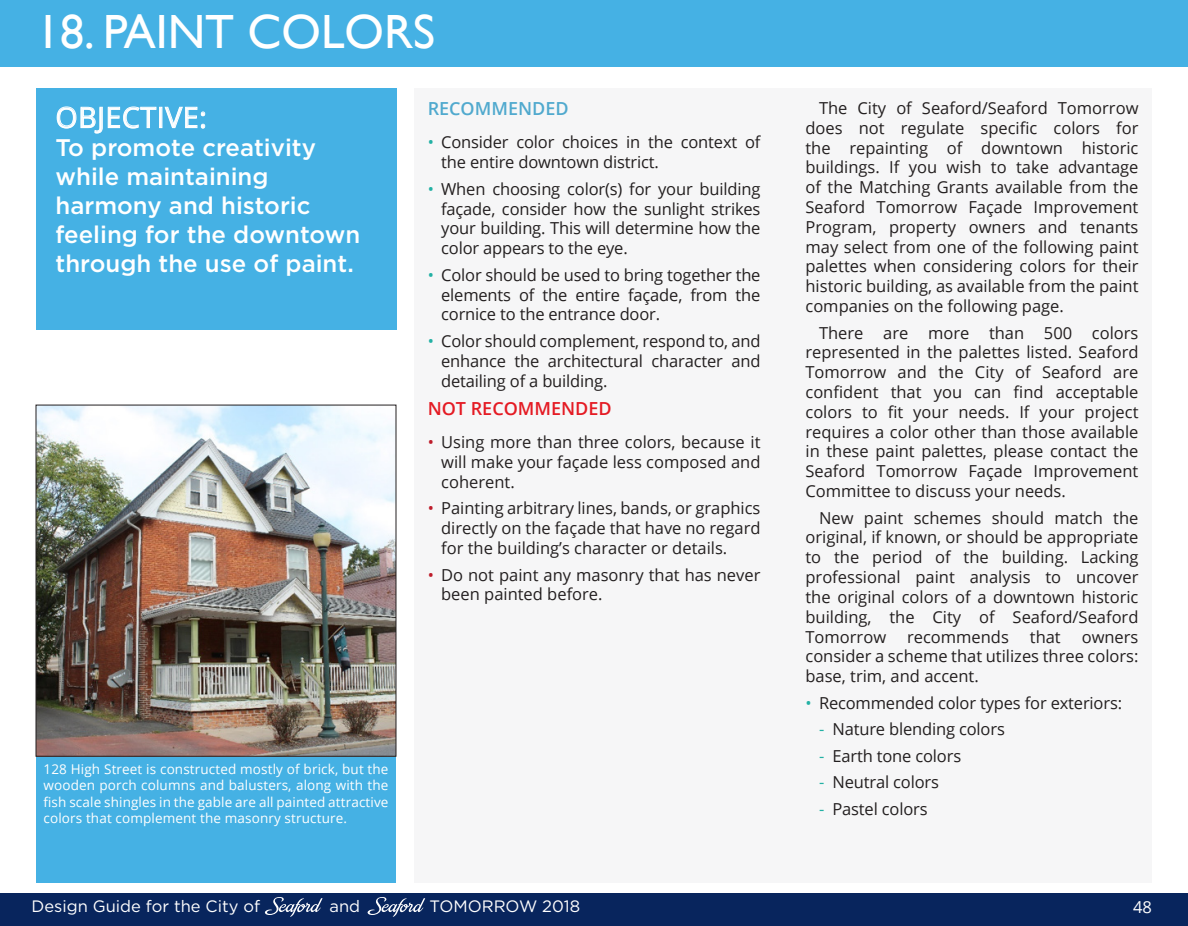
<style>
.page{position:relative;width:1188px;height:926px;background:#fff}
.page>*{position:absolute;margin:0;border:0;box-sizing:border-box;transform-origin:0 0}
.t1{font:48px "Gill Sans";color:#fff}
.t2{font:28.5px "Open Sans";letter-spacing:.02em;color:#fff}
.t3{font:500 24px/28.8px "Gotham";color:#fff}
.t4{font:600 18px "Open Sans";color:#e51b24}
.t5{font:600 18px "Open Sans";color:#51aacf}
.t6{font:16.5px/19.8px "Open Sans";color:#231f20;text-align:justify}
.t7{font:16.5px "Gotham";color:#fff}
.t8{font:16.5px "Open Sans";color:#fff}
.t9{font:13.5px/16.2px "Open Sans";letter-spacing:.01em;color:#fff;text-align:justify}
.s1{color:#23b1a5}
.s2{color:#be1d2c}
</style>
<div class="page">
<div style="left:0;top:893px;width:1188px;height:33px;background:#08255d"></div>
<div style="left:414px;top:88px;width:738px;height:794px;background:#f6f6f7"></div>
<svg style="left:368px;top:897px;width:57px;height:20px"></svg>
<svg style="left:265px;top:897px;width:58px;height:20px"></svg>
<div style="left:36px;top:756px;width:360px;height:126px;background:#45b1e4"></div>
<img style="left:38px;top:406px;width:356px;height:348px">
<div style="left:36px;top:404px;width:360px;height:352px;border:1px solid #231f20"></div>
<div style="left:38px;top:88px;width:360px;height:241px;background:#45b1e4"></div>
<svg style="left:56px;top:106px;width:101px;height:28px"></svg>
<div style="left:159px;top:107px;width:3px;height:21px;border:1px solid #fff"></div>
<svg style="left:164px;top:106px;width:42px;height:23px"></svg>
<div style="left:0;top:0;width:1188px;height:67px;background:#45b1e4"></div>
<h1 class="t1" style="left:36px;top:4px;width:401px">18. PAINT COLORS</h1>
<h2 class="t2" style="left:56px;top:97px;width:153px">OBJECTIVE:</h2>
<h3 class="t3" style="left:56px;top:133px;width:306px">To promote creativity while maintaining harmony and historic feeling for the downtown through the use of paint.</h3>
<p class="t5" style="left:428px;top:96px;width:142px">RECOMMENDED</p>
<p class="t6" style="left:441px;top:132px;width:321px;text-indent:-13px"><span class="s1">•</span> Consider color choices in the context of the entire downtown district.</p>
<p class="t6" style="left:441px;top:178px;width:321px;text-indent:-13px"><span class="s1">•</span> When choosing color(s) for your building façade, consider how the sunlight strikes your building. This will determine how the color appears to the eye.</p>
<p class="t6" style="left:441px;top:264px;width:321px;text-indent:-13px"><span class="s1">•</span> Color should be used to bring together the elements of the entire façade, from the cornice to the entrance door.</p>
<p class="t6" style="left:441px;top:330px;width:321px;text-indent:-13px"><span class="s1">•</span> Color should complement, respond to, and enhance the architectural character and detailing of a building.</p>
<p class="t4" style="left:428px;top:395px;width:186px">NOT RECOMMENDED</p>
<p class="t6" style="left:441px;top:432px;width:321px;text-indent:-13px"><span class="s2">•</span> Using more than three colors, because it will make your façade less composed and coherent.</p>
<p class="t6" style="left:441px;top:498px;width:321px;text-indent:-13px"><span class="s2">•</span> Painting arbitrary lines, bands, or graphics directly on the façade that have no regard for the building’s character or details.</p>
<p class="t6" style="left:441px;top:564px;width:321px;text-indent:-13px"><span class="s2">•</span> Do not paint any masonry that has never been painted before.</p>
<p class="t9" style="left:44px;top:760px;width:347px">128 High Street is constructed mostly of brick, but the wooden porch columns and balusters, along with the fish scale shingles in the gable are all painted attractive colors that complement the masonry structure.</p>
<p class="t6" style="left:806px;top:98px;width:335px;text-indent:13px">The City of Seaford/Seaford Tomorrow does not regulate specific colors for the repainting of downtown historic buildings. If you wish to take advantage of the Matching Grants available from the Seaford Tomorrow Façade Improvement Program, property owners and tenants may select from one of the following paint palettes when considering colors for their historic building, as available from the paint companies on the following page.</p>
<p class="t6" style="left:806px;top:322px;width:335px;text-indent:13px">There are more than 500 colors represented in the palettes listed. Seaford Tomorrow and the City of Seaford are confident that you can find acceptable colors to fit your needs. If your project requires a color other than those available in these paint palettes, please contact the Seaford Tomorrow Façade Improvement Committee to discuss your needs.</p>
<p class="t6" style="left:806px;top:507px;width:335px;text-indent:13px">New paint schemes should match the original, if known, or should be appropriate to the period of the building. Lacking professional paint analysis to uncover the original colors of a downtown historic building, the City of Seaford/Seaford Tomorrow</p>
<p class="t6" style="left:907px;top:626px;width:103px">recommends</p>
<p class="t6" style="left:1030px;top:626px;width:32px">that</p>
<p class="t6" style="left:806px;top:626px;width:335px;text-indent:276px">owners consider a scheme that utilizes three colors: base, trim, and accent.</p>
<p class="t6" style="left:806px;top:692px;width:318px"><span class="s1">•</span> Recommended color types for exteriors:</p>
<p class="t6" style="left:819px;top:719px;width:187px"><span class="s1">-</span> Nature blending colors</p>
<p class="t6" style="left:819px;top:745px;width:144px"><span class="s1">-</span> Earth tone colors</p>
<p class="t6" style="left:819px;top:772px;width:121px"><span class="s1">-</span> Neutral colors</p>
<p class="t6" style="left:819px;top:798px;width:110px"><span class="s1">-</span> Pastel colors</p>
<p class="t7" style="left:31px;top:895px;width:230px">Design Guide for the City of</p>
<p class="t7" style="left:330px;top:895px;width:32px">and</p>
<p class="t7" style="left:430px;top:895px;width:152px">TOMORROW 2018</p>
<p class="t8" style="left:1133px;top:895px;width:20px">48</p>
</div>
